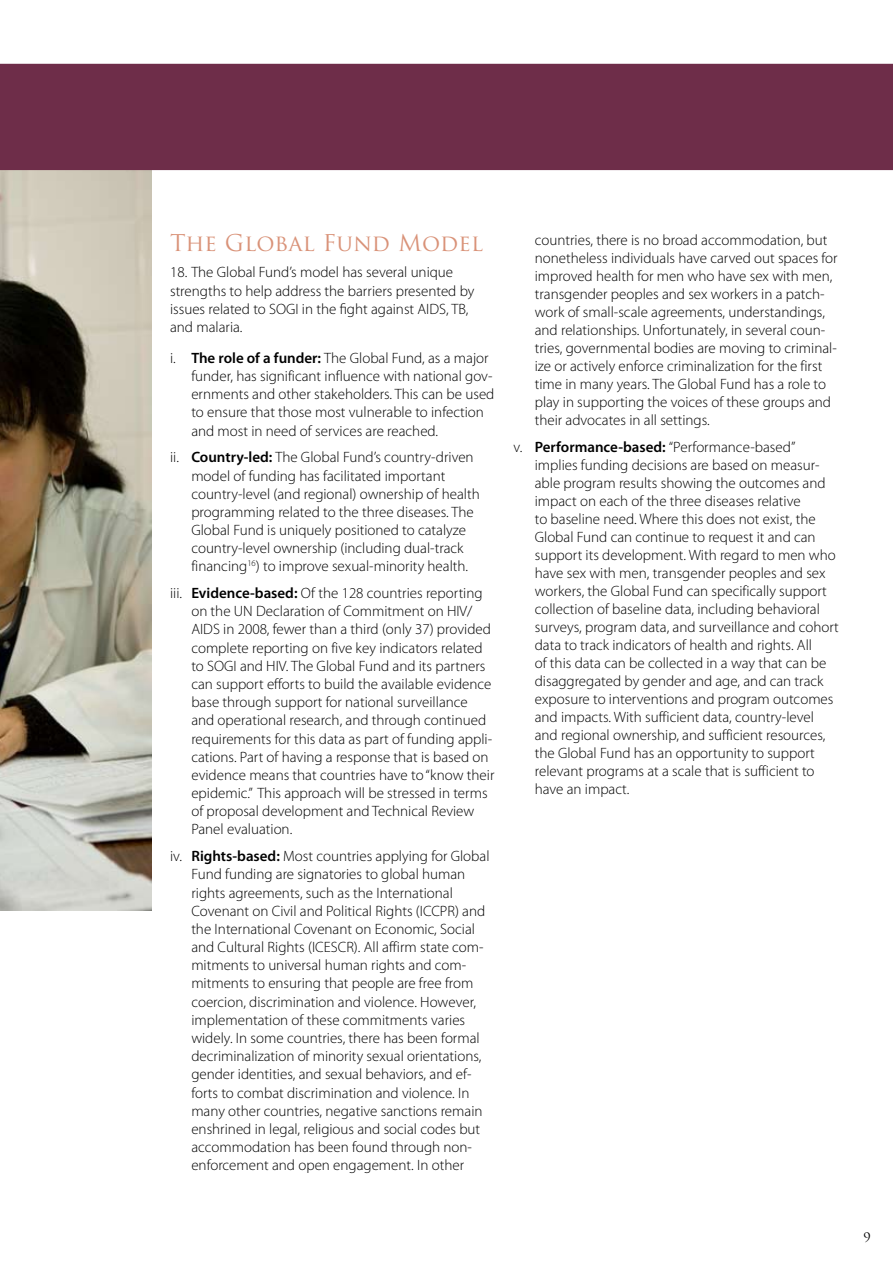
<style>
.page{position:relative;width:893px;height:1263px;background:#fff}
.page>*{position:absolute;margin:0;border:0;box-sizing:border-box;transform-origin:0 0}
.t1{font:22.5px "Trajan Pro";letter-spacing:.01em;color:#d99278}
.t2{font:300 15px/18.1px "Myriad Pro";color:#000}
.t3{font:12.75px "Trajan Pro";color:#000}
.s1{font-weight:600}
</style>
<div class="page">
<img style="left:0;top:170px;width:152px;height:740px">
<div style="left:0;top:64px;width:893px;height:106px;background:#6e2d49"></div>
<h1 class="t1" style="left:170px;top:228px;width:314px">The Global Fund Model</h1>
<p class="t2" style="left:170px;top:264px;width:306px">18. The Global Fund’s model has several unique strengths to help address the barriers presented by issues related to SOGI in the fight against AIDS, TB, and malaria.</p>
<p class="t2" style="left:191px;top:349px;width:305px;text-indent:-21px">i. <span class="s1">The role of a funder:</span> The Global Fund, as a major funder, has significant influence with national gov&shy;ernments and other stakeholders. This can be used to ensure that those most vulnerable to infection and most in need of services are reached.</p>
<p class="t2" style="left:191px;top:448px;width:290px;text-indent:-21px">ii. <span class="s1">Country-led:</span> The Global Fund’s country-driven model of funding has facilitated important country-level (and regional) ownership of health programming related to the three diseases. The Global Fund is uniquely positioned to catalyze country-level ownership (including dual-track financing<sup>16</sup>) to improve sexual-minority health.</p>
<p class="t2" style="left:191px;top:584px;width:305px;text-indent:-21px">iii. <span class="s1">Evidence-based:</span> Of the 128 countries reporting on the UN Declaration of Commitment on HIV/ AIDS in 2008, fewer than a third (only 37) provided complete reporting on five key indicators related to SOGI and HIV. The Global Fund and its partners can support efforts to build the available evidence base through support for national surveillance and operational research, and through continued requirements for this data as part of funding appli&shy;cations. Part of having a response that is based on evidence means that countries have to “know their epidemic.” This approach will be stressed in terms of proposal development and Technical Review Panel evaluation.</p>
<p class="t2" style="left:191px;top:847px;width:300px;text-indent:-21px">iv. <span class="s1">Rights-based:</span> Most countries applying for Global Fund funding are signatories to global human rights agreements, such as the International Covenant on Civil and Political Rights (ICCPR) and the International Covenant on Economic, Social and Cultural Rights (ICESCR). All affirm state com&shy;mitments to universal human rights and com&shy;mitments to ensuring that people are free from coercion, discrimination and violence. However, implementation of these commitments varies widely. In some countries, there has been formal decriminalization of minority sexual orientations, gender identities, and sexual behaviors, and ef&shy;forts to combat discrimination and violence. In many other countries, negative sanctions remain enshrined in legal, religious and social codes but accommodation has been found through non&shy;enforcement and open engagement. In other</p>
<p class="t2" style="left:535px;top:231px;width:304px">countries, there is no broad accommodation, but nonetheless individuals have carved out spaces for improved health for men who have sex with men, transgender peoples and sex workers in a patch&shy;work of small-scale agreements, understandings, and relationships. Unfortunately, in several coun&shy;tries, governmental bodies are moving to criminal&shy;ize or actively enforce criminalization for the first time in many years. The Global Fund has a role to play in supporting the voices of these groups and their advocates in all settings.</p>
<p class="t2" style="left:535px;top:438px;width:306px;text-indent:-21px">v. <span class="s1">Performance-based:</span> “Performance-based” implies funding decisions are based on measur&shy;able program results showing the outcomes and impact on each of the three diseases relative<br>to baseline need. Where this does not exist, the Global Fund can continue to request it and can support its development. With regard to men who have sex with men, transgender peoples and sex workers, the Global Fund can specifically support collection of baseline data, including behavioral surveys, program data, and surveillance and cohort data to track indicators of health and rights. All<br>of this data can be collected in a way that can be disaggregated by gender and age, and can track exposure to interventions and program outcomes and impacts. With sufficient data, country-level and regional ownership, and sufficient resources, the Global Fund has an opportunity to support relevant programs at a scale that is sufficient to have an impact.</p>
<p class="t3" style="left:863px;top:1229px;width:9px">9</p>
</div>
